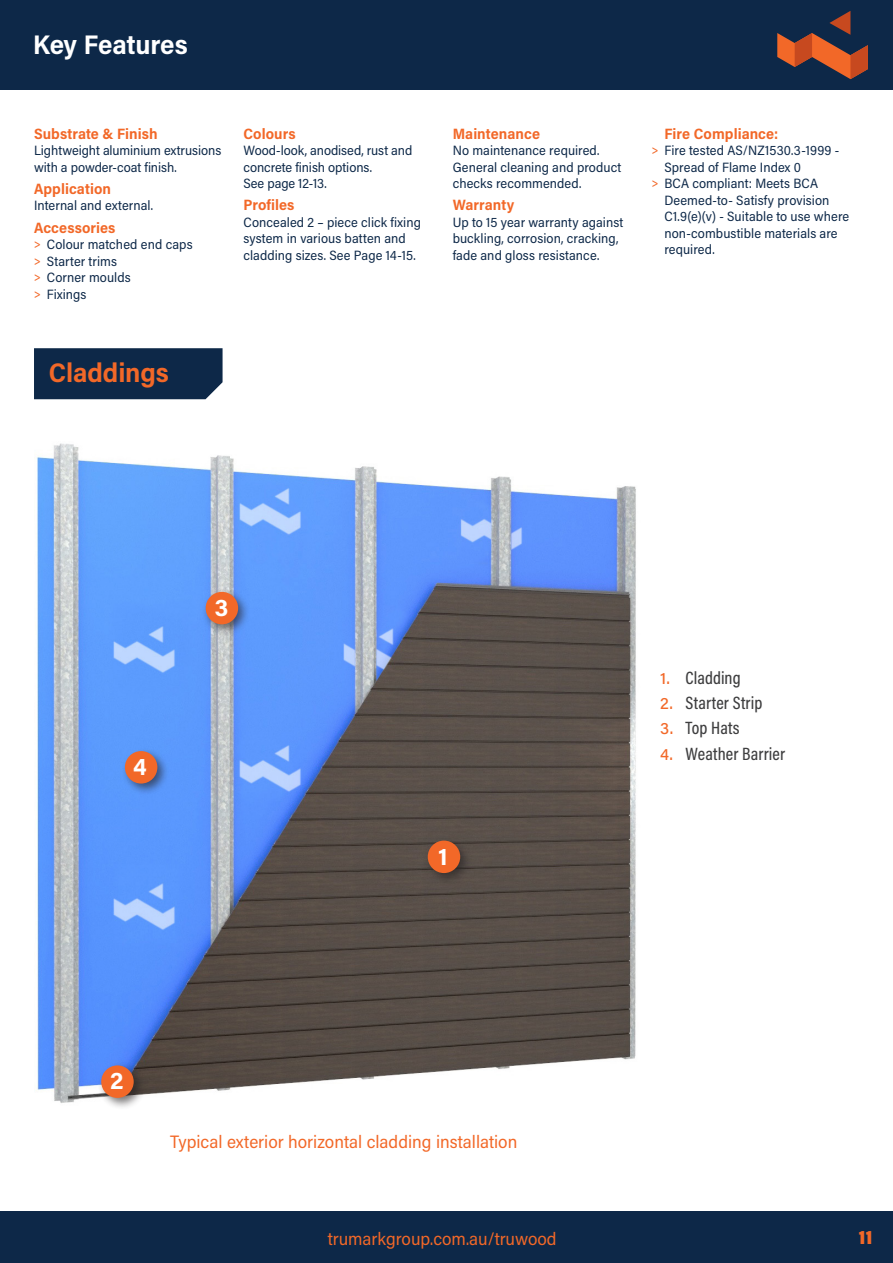
<style>
.page{position:relative;width:893px;height:1263px;background:#fff}
.page>*{position:absolute;margin:0;border:0;box-sizing:border-box;transform-origin:0 0}
.Section_Sub_Header_T{font:700 27px "Acumin Pro Semi Cond";letter-spacing:-.005em;color:#fff}
.Product_Names_Large{font:700 27px "Acumin Pro Semi Cond";letter-spacing:-.005em;color:#f26828}
.Cembrit_Table_Header{font:24.3px "Acumin Variable Concept";color:#fff}
.t1{font:900 19.5px "Acumin Pro Semi Cond";color:#f26828}
.Footer_Notes{font:18px "Acumin Pro Semi Cond";color:#f26828}
.t2{font:18px "Acumin Variable Concept";letter-spacing:.005em;color:#3e3e3f}
.Tech_Page_Headers_Or{font:700 15px "Acumin Pro Semi Cond";letter-spacing:.005em;color:#f26828}
.Tech_Page_Body_tm{font:13.5px/16.5px "Acumin Pro Semi Cond";letter-spacing:.005em;color:#0d2848}
.s1{font-weight:500;color:#f26828}
.s2{font-size:16.5px;color:#f26828}
</style>
<div class="page">
<div style="left:0;top:0;width:893px;height:89px;background:#0d2848"></div>
<div style="left:0;top:1212px;width:893px;height:51px;background:#0d2848"></div>
<svg style="left:777px;top:11px;width:91px;height:68px"></svg>
<div style="left:34px;top:348px;width:189px;height:51px;background:#0d2848"></div>
<img style="left:37px;top:443px;width:599px;height:660px">
<div style="left:98px;top:1062px;width:48px;height:48px;background:#231f20;opacity:.6"></div>
<div style="left:101px;top:1065px;width:33px;height:33px;background:#f26828;border-radius:50%"></div>
<div style="left:424px;top:837px;width:48px;height:48px;background:#231f20;opacity:.6"></div>
<div style="left:428px;top:840px;width:32px;height:33px;background:#f26828;border-radius:50%"></div>
<div style="left:121px;top:747px;width:48px;height:49px;background:#231f20;opacity:.6"></div>
<div style="left:125px;top:751px;width:32px;height:32px;background:#f26828;border-radius:50%"></div>
<div style="left:202px;top:588px;width:48px;height:49px;background:#231f20;opacity:.6"></div>
<div style="left:206px;top:592px;width:32px;height:32px;background:#f26828;border-radius:50%"></div>
<p class="Section_Sub_Header_T" style="left:33px;top:26px;width:156px">Key Features</p>
<p class="Tech_Page_Headers_Or" style="left:34px;top:123px;width:125px">Substrate &amp; Finish</p>
<p class="Tech_Page_Body_tm" style="left:34px;top:142px;width:189px">Lightweight aluminium extrusions with a powder-coat finish.</p>
<p class="Tech_Page_Headers_Or" style="left:34px;top:178px;width:79px">Application</p>
<p class="Tech_Page_Body_tm" style="left:34px;top:197px;width:121px">Internal and external.</p>
<p class="Tech_Page_Headers_Or" style="left:34px;top:217px;width:83px">Accessories</p>
<p class="Tech_Page_Body_tm" style="left:34px;top:236px;width:160px"><span class="s1">&gt;</span> Colour matched end caps</p>
<p class="Tech_Page_Body_tm" style="left:34px;top:252px;width:84px"><span class="s1">&gt;</span> Starter trims</p>
<p class="Tech_Page_Body_tm" style="left:34px;top:269px;width:98px"><span class="s1">&gt;</span> Corner moulds</p>
<p class="Tech_Page_Body_tm" style="left:34px;top:285px;width:54px"><span class="s1">&gt;</span> Fixings</p>
<p class="Tech_Page_Headers_Or" style="left:243px;top:123px;width:54px">Colours</p>
<p class="Tech_Page_Body_tm" style="left:243px;top:142px;width:170px">Wood-look, anodised, rust and concrete finish options.<br>See page 12-13.</p>
<p class="Tech_Page_Headers_Or" style="left:243px;top:195px;width:52px">Profiles</p>
<p class="Tech_Page_Body_tm" style="left:243px;top:213px;width:179px">Concealed 2 – piece click fixing system in various batten and cladding sizes. See Page 14-15.</p>
<p class="Product_Names_Large" style="left:49px;top:353px;width:121px">Claddings</p>
<p class="Tech_Page_Headers_Or" style="left:453px;top:123px;width:89px">Maintenance</p>
<p class="Tech_Page_Body_tm" style="left:453px;top:142px;width:170px">No maintenance required.<br>General cleaning and product checks recommended.</p>
<p class="Tech_Page_Headers_Or" style="left:453px;top:195px;width:63px">Warranty</p>
<p class="Tech_Page_Body_tm" style="left:453px;top:213px;width:172px">Up to 15 year warranty against buckling, corrosion, cracking, fade and gloss resistance.</p>
<p class="Tech_Page_Headers_Or" style="left:664px;top:123px;width:115px">Fire Compliance:</p>
<p class="Tech_Page_Body_tm" style="left:664px;top:142px;width:176px;text-indent:-13px"><span class="s1">&gt;</span> Fire tested AS/NZ1530.3-1999 -<br>Spread of Flame Index 0</p>
<p class="Tech_Page_Body_tm" style="left:664px;top:175px;width:186px;text-indent:-13px"><span class="s1">&gt;</span> BCA compliant: Meets BCA<br>Deemed-to- Satisfy provision<br>C1.9(e)(v) - Suitable to use where non-combustible materials are required.</p>
<p class="Cembrit_Table_Header" style="left:133px;top:750px;width:15px">4</p>
<p class="Cembrit_Table_Header" style="left:215px;top:591px;width:15px">3</p>
<p class="Cembrit_Table_Header" style="left:438px;top:839px;width:11px">1</p>
<p class="Cembrit_Table_Header" style="left:110px;top:1064px;width:15px">2</p>
<p class="Footer_Notes" style="left:170px;top:1129px;width:349px">Typical exterior horizontal cladding installation</p>
<p class="t2" style="left:660px;top:665px;width:82px"><span class="s2">1.</span> Cladding</p>
<p class="t2" style="left:660px;top:690px;width:104px"><span class="s2">2.</span> Starter Strip</p>
<p class="t2" style="left:660px;top:716px;width:81px"><span class="s2">3.</span> Top Hats</p>
<p class="t2" style="left:660px;top:741px;width:127px"><span class="s2">4.</span> Weather Barrier</p>
<p class="Footer_Notes" style="left:328px;top:1226px;width:230px">trumarkgroup.com.au/truwood</p>
<h3 class="t1" style="left:859px;top:1224px;width:15px">11</h3>
</div>
